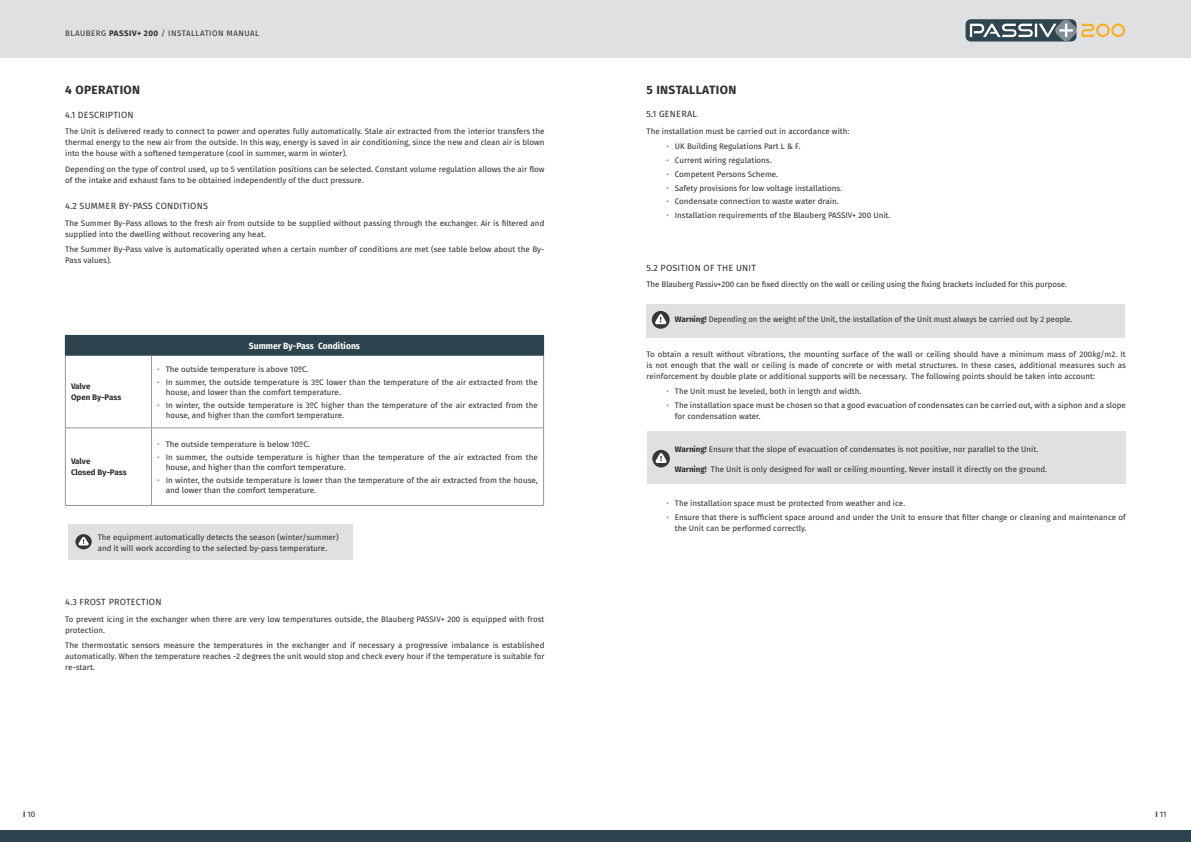
<style>
.page{position:relative;width:1191px;height:842px;background:#fff}
.page>*{position:absolute;margin:0;border:0;box-sizing:border-box;transform-origin:0 0}
.t1{font:700 12px "Fira Sans";letter-spacing:.03em;color:#312f30}
.t2{font:9px "Fira Sans";letter-spacing:.025em;color:#312f30}
.t3{font:700 9px "Fira Sans";color:#fff;scale:.95 1}
.t4{font:8px/11px "Fira Sans";color:#312f30}
.t5{font:8px "Fira Sans";color:#312f30;scale:.96 1}
.t6{font:8px "Fira Sans";letter-spacing:.06em;color:#312f30}
.t7{font:700 8px/11px "Fira Sans";color:#312f30}
.s1{font-weight:700}
.s2{color:#939598}
.s3{font-weight:700;color:#364a55}
</style>
<div class="page">
<div style="left:0;top:0;width:1191px;height:57px;background:#dee0e1"></div>
<div style="left:0;top:831px;width:1191px;height:11px;background:#2d444f"></div>
<svg style="left:965px;top:19px;width:111px;height:23px"></svg>
<svg style="left:970px;top:20px;width:155px;height:21px"></svg>
<div style="left:65px;top:335px;width:478px;height:20px;background:#2d444f"></div>
<svg style="left:543px;top:336px;width:1px;height:19px"></svg>
<hr style="left:65px;top:355px;width:1px;height:73px;background:#939598">
<hr style="left:151px;top:355px;width:1px;height:73px;background:#939598">
<hr style="left:543px;top:355px;width:1px;height:73px;background:#939598">
<hr style="left:65px;top:428px;width:86px;height:1px;background:#939598">
<hr style="left:65px;top:428px;width:1px;height:77px;background:#939598">
<hr style="left:151px;top:428px;width:393px;height:1px;background:#939598">
<hr style="left:151px;top:428px;width:1px;height:77px;background:#939598">
<hr style="left:543px;top:428px;width:1px;height:77px;background:#939598">
<hr style="left:65px;top:505px;width:86px;height:1px;background:#939598">
<hr style="left:151px;top:505px;width:393px;height:1px;background:#939598">
<hr style="left:151px;top:335px;width:393px;height:1px;background:#2d444f">
<hr style="left:65px;top:355px;width:86px;height:1px;background:#2d444f">
<hr style="left:151px;top:355px;width:393px;height:1px;background:#2d444f">
<div style="left:69px;top:525px;width:284px;height:35px;background:#dee0e1"></div>
<svg style="left:75px;top:534px;width:17px;height:15px"></svg>
<svg style="left:78px;top:537px;width:11px;height:8px"></svg>
<div style="left:646px;top:304px;width:479px;height:33px;background:#dee0e1"></div>
<svg style="left:652px;top:311px;width:17px;height:18px"></svg>
<svg style="left:655px;top:314px;width:11px;height:10px"></svg>
<div style="left:647px;top:431px;width:478px;height:53px;background:#dee0e1"></div>
<div style="left:652px;top:450px;width:18px;height:17px;background:#3b3532;border-radius:50%"></div>
<svg style="left:655px;top:453px;width:11px;height:10px"></svg>
<p class="t6" style="left:65px;top:28px;width:195px">BLAUBERG <span class="s1">PASSIV+ 200</span> / INSTALLATION MANUAL</p>
<h1 class="t1" style="left:65px;top:82px;width:76px">4 OPERATION</h1>
<p class="t2" style="left:65px;top:108px;width:70px">4.1 DESCRIPTION</p>
<p class="t4" style="left:65px;top:127px;width:481px;text-align:justify">The Unit is delivered ready to connect to power and operates fully automatically. Stale air extracted from the interior transfers the thermal energy to the new air from the outside. In this way, energy is saved in air conditioning, since the new and clean air is blown into the house with a softened temperature (cool in summer, warm in winter).</p>
<p class="t4" style="left:65px;top:164px;width:481px">Depending on the type of control used, up to 5 ventilation positions can be selected. Constant volume regulation allows the air flow of the intake and exhaust fans to be obtained independently of the duct pressure.</p>
<p class="t2" style="left:65px;top:199px;width:144px">4.2 SUMMER BY-PASS CONDITIONS</p>
<p class="t4" style="left:65px;top:218px;width:481px">The Summer By-Pass allows to the fresh air from outside to be supplied without passing through the exchanger. Air is filtered and supplied into the dwelling without recovering any heat.</p>
<p class="t4" style="left:65px;top:244px;width:481px">The Summer By-Pass valve is automatically operated when a certain number of conditions are met (see table below about the By-<br>Pass values).</p>
<p class="t7" style="left:71px;top:381px;width:52px">Valve<br>Open By-Pass</p>
<p class="t3" style="left:249px;top:339px;width:118px">Summer By-Pass Conditions</p>
<p class="t4" style="left:157px;top:364px;width:153px"><span class="s2">•</span> The outside temperature is above 10ºC.</p>
<p class="t4" style="left:166px;top:377px;width:374px;line-height:10px;text-indent:-9px"><span class="s2">•</span> In summer, the outside temperature is 3ºC lower than the temperature of the air extracted from the house, and lower than the comfort temperature.</p>
<p class="t4" style="left:166px;top:400px;width:374px;line-height:10px;text-indent:-9px"><span class="s2">•</span> In winter, the outside temperature is 3ºC higher than the temperature of the air extracted from the house, and higher than the comfort temperature.</p>
<p class="t4" style="left:157px;top:439px;width:154px"><span class="s2">•</span> The outside temperature is below 10ºC.</p>
<p class="t4" style="left:166px;top:453px;width:374px;line-height:10px;text-indent:-9px"><span class="s2">•</span> In summer, the outside temperature is higher than the temperature of the air extracted from the house, and higher than the comfort temperature.</p>
<p class="t4" style="left:166px;top:475px;width:374px;line-height:10px;text-indent:-9px"><span class="s2">•</span> In winter, the outside temperature is lower than the temperature of the air extracted from the house, and lower than the comfort temperature.</p>
<p class="t4" style="left:98px;top:532px;width:242px">The equipment automatically detects the season (winter/summer) and it will work according to the selected by-pass temperature.</p>
<p class="t7" style="left:71px;top:457px;width:57px">Valve<br>Closed By-Pass</p>
<p class="t2" style="left:65px;top:595px;width:98px">4.3 FROST PROTECTION</p>
<p class="t4" style="left:65px;top:614px;width:481px">To prevent icing in the exchanger when there are very low temperatures outside, the Blauberg PASSIV+ 200 is equipped with frost protection.</p>
<p class="t4" style="left:65px;top:640px;width:481px;text-align:justify">The thermostatic sensors measure the temperatures in the exchanger and if necessary a progressive imbalance is established automatically. When the temperature reaches -2 degrees the unit would stop and check every hour if the temperature is suitable for re-start.</p>
<h1 class="t1" style="left:646px;top:81px;width:91px">5 INSTALLATION</h1>
<p class="t2" style="left:646px;top:108px;width:52px">5.1 GENERAL</p>
<p class="t4" style="left:646px;top:126px;width:204px">The installation must be carried out in accordance with:</p>
<p class="t4" style="left:666px;top:141px;width:136px"><span class="s2">•</span> UK Building Regulations Part L &amp; F.</p>
<p class="t4" style="left:666px;top:155px;width:107px"><span class="s2">•</span> Current wiring regulations.</p>
<p class="t4" style="left:666px;top:169px;width:113px"><span class="s2">•</span> Competent Persons Scheme.</p>
<p class="t4" style="left:666px;top:183px;width:177px"><span class="s2">•</span> Safety provisions for low voltage installations.</p>
<p class="t4" style="left:666px;top:197px;width:174px"><span class="s2">•</span> Condensate connection to waste water drain.</p>
<p class="t4" style="left:666px;top:210px;width:225px"><span class="s2">•</span> Installation requirements of the Blauberg PASSIV+ 200 Unit.</p>
<p class="t2" style="left:646px;top:261px;width:111px">5.2 POSITION OF THE UNIT</p>
<p class="t4" style="left:646px;top:280px;width:422px">The Blauberg Passiv+200 can be fixed directly on the wall or ceiling using the fixing brackets included for this purpose.</p>
<p class="t5" style="left:675px;top:314px;width:415px"><span class="s1">Warning!</span> Depending on the weight of the Unit, the installation of the Unit must always be carried out by 2 people.</p>
<p class="t4" style="left:646px;top:349px;width:481px;text-align:justify">To obtain a result without vibrations, the mounting surface of the wall or ceiling should have a minimum mass of 200kg/m2. It is not enough that the wall or ceiling is made of concrete or with metal structures. In these cases, additional measures such as reinforcement by double plate or additional supports will be necessary. The following points should be taken into account:</p>
<p class="t4" style="left:666px;top:386px;width:196px"><span class="s2">•</span> The Unit must be leveled, both in length and width.</p>
<p class="t4" style="left:675px;top:400px;width:452px;text-indent:-9px"><span class="s2">•</span> The installation space must be chosen so that a good evacuation of condensates can be carried out, with a siphon and a slope for condensation water.</p>
<p class="t4" style="left:675px;top:444px;width:365px"><span class="s1">Warning!</span> Ensure that the slope of evacuation of condensates is not positive, nor parallel to the Unit.</p>
<p class="t4" style="left:675px;top:464px;width:374px"><span class="s1">Warning!</span> The Unit is only designed for wall or ceiling mounting. Never install it directly on the ground.</p>
<p class="t4" style="left:666px;top:499px;width:240px"><span class="s2">•</span> The installation space must be protected from weather and ice.</p>
<p class="t4" style="left:675px;top:513px;width:452px;text-indent:-9px"><span class="s2">•</span> Ensure that there is sufficient space around and under the Unit to ensure that filter change or cleaning and maintenance of the Unit can be performed correctly.</p>
<p class="t4" style="left:23px;top:809px;width:14px"><span class="s3">I</span> 10</p>
<p class="t4" style="left:1155px;top:809px;width:13px"><span class="s3">I</span> 11</p>
</div>
